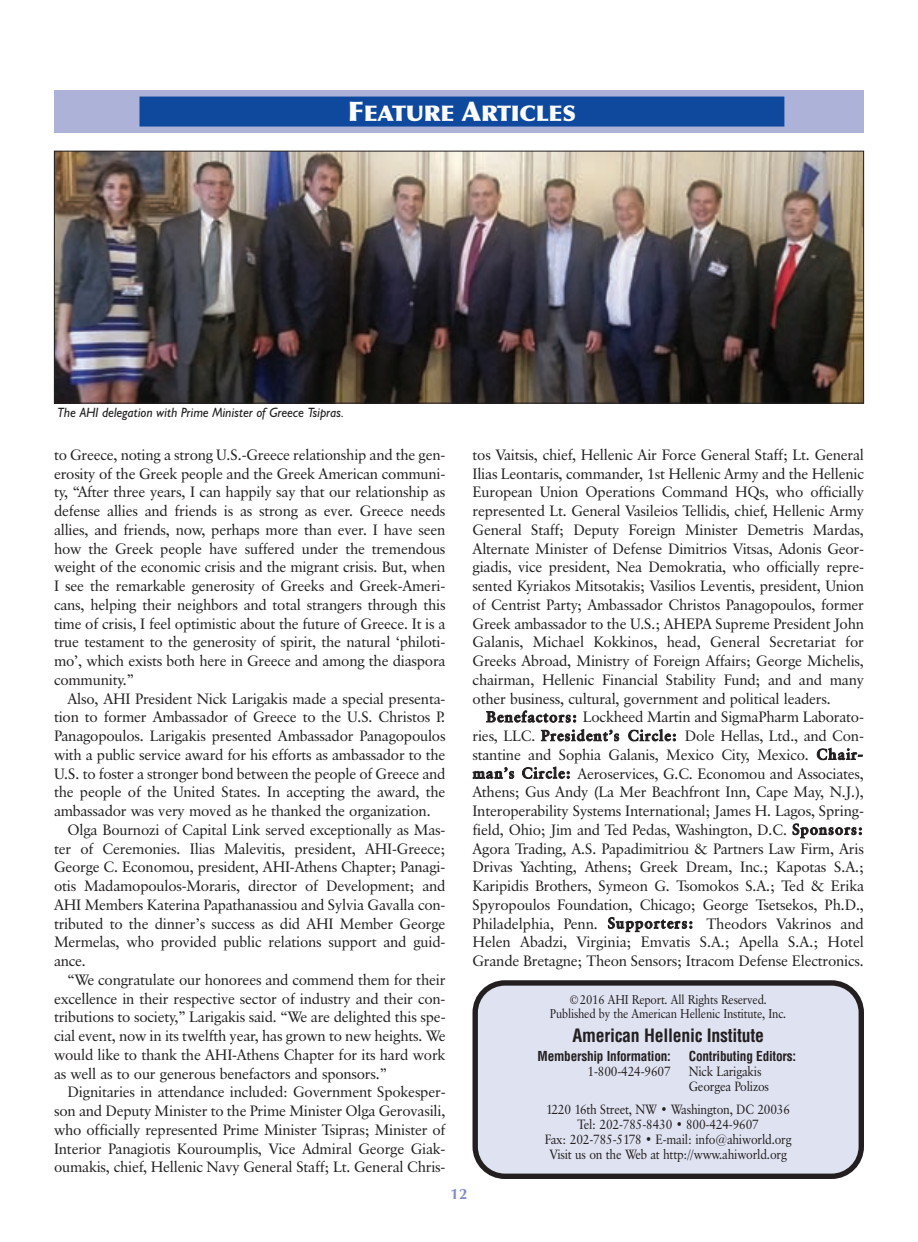
<style>
.page{position:relative;width:918px;height:1242px;background:#fff}
.page>*{position:absolute;margin:0;border:0;box-sizing:border-box;transform-origin:0 0}
.t1{font:900 21.6px "Optima";letter-spacing:-.015em;color:#fcfcfc;scale:1.06 1}
.t2{font:700 condensed 18px "Helvetica";letter-spacing:-.015em;color:#231f20}
.t3{font:15px/18.8px "Classical Garamond BT";letter-spacing:-.015em;color:#231f20;text-align:justify}
.t4{font:700 15px "Optima";color:#828cc4}
.t5{font:italic 13.5px "Humanist 521 BT";color:#231f20;scale:.95 1}
.t6{font:13.35px/15px "Classical Garamond BT";letter-spacing:-.015em;color:#231f20;text-align:center;scale:.9 1}
.t7{font:700 condensed 13.35px "Helvetica";letter-spacing:-.015em;color:#231f20}
.t8{font:12.75px/13.5px "Classical Garamond BT";letter-spacing:-.015em;color:#231f20;text-align:center;scale:.9 1}
.s1{font-size:27px}
.s2{font-weight:700}
</style>
<div class="page">
<svg style="left:472px;top:980px;width:392px;height:199px;background:#d0d3e1"></svg>
<div style="left:54px;top:90px;width:810px;height:43px;background:#adb3d8"></div>
<div style="left:140px;top:97px;width:644px;height:30px;background:#0f499d"></div>
<img style="left:56px;top:153px;width:806px;height:248px">
<div style="left:54px;top:151px;width:810px;height:252px;border:1px solid #231f20"></div>
<h1 class="t1" style="left:348px;top:104px;width:217px"><span class="s1">F</span>EATURE <span class="s1">A</span>RTICLES</h1>
<p class="t5" style="left:58px;top:408px;width:303px">The AHI delegation with Prime Minister of Greece Tsipras.</p>
<p class="t3" style="left:54px;top:446px;width:393px">to Greece, noting a strong U.S.-Greece relationship and the gen&shy;erosity of the Greek people and the Greek American communi&shy;ty, “After three years, I can happily say that our relationship as defense allies and friends is as strong as ever. Greece needs allies, and friends, now, perhaps more than ever. I have seen how the Greek people have suffered under the tremendous weight of the economic crisis and the migrant crisis. But, when I see the remarkable generosity of Greeks and Greek-Ameri&shy;cans, helping their neighbors and total strangers through this time of crisis, I feel optimistic about the future of Greece. It is a true testament to the generosity of spirit, the natural ‘philoti&shy;mo’, which exists both here in Greece and among the diaspora community.”</p>
<p class="t3" style="left:68px;top:690px;width:380px">Also, AHI President Nick Larigakis made a special presenta-</p>
<p class="t3" style="left:54px;top:709px;width:393px">tion to former Ambassador of Greece to the U.S. Christos P.</p>
<p class="t3" style="left:54px;top:728px;width:393px">Panagopoulos. Larigakis presented Ambassador Panagopoulos</p>
<p class="t3" style="left:54px;top:746px;width:393px">with a public service award for his efforts as ambassador to the</p>
<p class="t3" style="left:54px;top:765px;width:393px">U.S. to foster a stronger bond between the people of Greece and</p>
<p class="t3" style="left:54px;top:784px;width:393px">the people of the United States. In accepting the award, the</p>
<p class="t3" style="left:54px;top:803px;width:378px">ambassador was very moved as he thanked the organization.</p>
<p class="t3" style="left:68px;top:821px;width:380px">Olga Bournozi of Capital Link served exceptionally as Mas-</p>
<p class="t3" style="left:54px;top:840px;width:393px">ter of Ceremonies. Ilias Malevitis, president, AHI-Greece;</p>
<p class="t3" style="left:54px;top:859px;width:393px">George C. Economou, president, AHI-Athens Chapter; Panagi-</p>
<p class="t3" style="left:54px;top:878px;width:393px">otis Madamopoulos-Moraris, director of Development; and</p>
<p class="t3" style="left:54px;top:896px;width:393px">AHI Members Katerina Papathanassiou and Sylvia Gavalla con-</p>
<p class="t3" style="left:54px;top:915px;width:393px">tributed to the dinner’s success as did AHI Member George</p>
<p class="t3" style="left:54px;top:934px;width:393px">Mermelas, who provided public relations support and guid-</p>
<p class="t3" style="left:54px;top:953px;width:34px">ance.</p>
<p class="t3" style="left:68px;top:971px;width:379px">“We congratulate our honorees and commend them for their</p>
<p class="t3" style="left:54px;top:990px;width:393px">excellence in their respective sector of industry and their con-</p>
<p class="t3" style="left:54px;top:1009px;width:393px">tributions to society,” Larigakis said. “We are delighted this spe-</p>
<p class="t3" style="left:54px;top:1028px;width:393px">cial event, now in its twelfth year, has grown to new heights. We</p>
<p class="t3" style="left:54px;top:1046px;width:393px">would like to thank the AHI-Athens Chapter for its hard work</p>
<p class="t3" style="left:54px;top:1065px;width:334px">as well as to our generous benefactors and sponsors.”</p>
<p class="t3" style="left:68px;top:1084px;width:380px">Dignitaries in attendance included: Government Spokesper-</p>
<p class="t3" style="left:54px;top:1103px;width:393px">son and Deputy Minister to the Prime Minister Olga Gerovasili,</p>
<p class="t3" style="left:54px;top:1121px;width:393px">who officially represented Prime Minister Tsipras; Minister of</p>
<p class="t3" style="left:54px;top:1140px;width:393px">Interior Panagiotis Kouroumplis, Vice Admiral George Giak-</p>
<p class="t3" style="left:54px;top:1159px;width:393px">oumakis, chief, Hellenic Navy General Staff; Lt. General Chris-</p>
<p class="t3" style="left:473px;top:446px;width:393px">tos Vaitsis, chief, Hellenic Air Force General Staff; Lt. General Ilias Leontaris, commander, 1st Hellenic Army and the Hellenic European Union Operations Command HQs, who officially represented Lt. General Vasileios Tellidis, chief, Hellenic Army General Staff; Deputy Foreign Minister Demetris Mardas, Alternate Minister of Defense Dimitrios Vitsas, Adonis Geor&shy;giadis, vice president, Nea Demokratia, who officially repre&shy;sented Kyriakos Mitsotakis; Vasilios Leventis, president, Union of Centrist Party; Ambassador Christos Panagopoulos, former Greek ambassador to the U.S.; AHEPA Supreme President John Galanis, Michael Kokkinos, head, General Secretariat for Greeks Abroad, Ministry of Foreign Affairs; George Michelis, chairman, Hellenic Financial Stability Fund; and and many other business, cultural, government and political leaders.</p>
<p class="t3" style="left:472px;top:709px;width:393px;text-indent:14px"><span class="s2">Benefactors:</span> Lockheed Martin and SigmaPharm Laborato&shy;ries, LLC. <span class="s2">President’s Circle:</span> Dole Hellas, Ltd., and Con&shy;stantine and Sophia Galanis, Mexico City, Mexico. <span class="s2">Chair&shy;man’s Circle:</span> Aeroservices, G.C. Economou and Associates, Athens; Gus Andy (La Mer Beachfront Inn, Cape May, N.J.), Interoperability Systems International; James H. Lagos, Spring&shy;field, Ohio; Jim and Ted Pedas, Washington, D.C. <span class="s2">Sponsors:<br></span>Agora Trading, A.S. Papadimitriou &amp; Partners Law Firm, Aris Drivas Yachting, Athens; Greek Dream, Inc.; Kapotas S.A.; Karipidis Brothers, Symeon G. Tsomokos S.A.; Ted &amp; Erika Spyropoulos Foundation, Chicago; George Tsetsekos, Ph.D., Philadelphia, Penn. <span class="s2">Supporters:</span> Theodors Vakrinos and Helen Abadzi, Virginia; Emvatis S.A.; Apella S.A.; Hotel Grande Bretagne; Theon Sensors; Itracom Defense Electronics.</p>
<p class="t8" style="left:550px;top:994px;width:264px">©2016 AHI Report. All Rights Reserved.<br>Published by the American Hellenic Institute, Inc.</p>
<p class="t2" style="left:573px;top:1025px;width:193px">American Hellenic Institute</p>
<p class="t7" style="left:538px;top:1048px;width:135px">Membership Information:</p>
<p class="t6" style="left:588px;top:1065px;width:94px">1-800-424-9607</p>
<p class="t7" style="left:689px;top:1048px;width:109px">Contributing Editors:</p>
<p class="t6" style="left:689px;top:1065px;width:91px;text-align:left">Nick Larigakis<br>Georgea Polizos</p>
<p class="t6" style="left:545px;top:1103px;width:276px">1220 16th Street, NW • Washington, DC 20036<br>Tel: 202-785-8430 • 800-424-9607<br>Fax: 202-785-5178 • E-mail: info@ahiworld.org Visit us on the Web at http://www.ahiworld.org</p>
<p class="t4" style="left:451px;top:1185px;width:18px">12</p>
</div>
